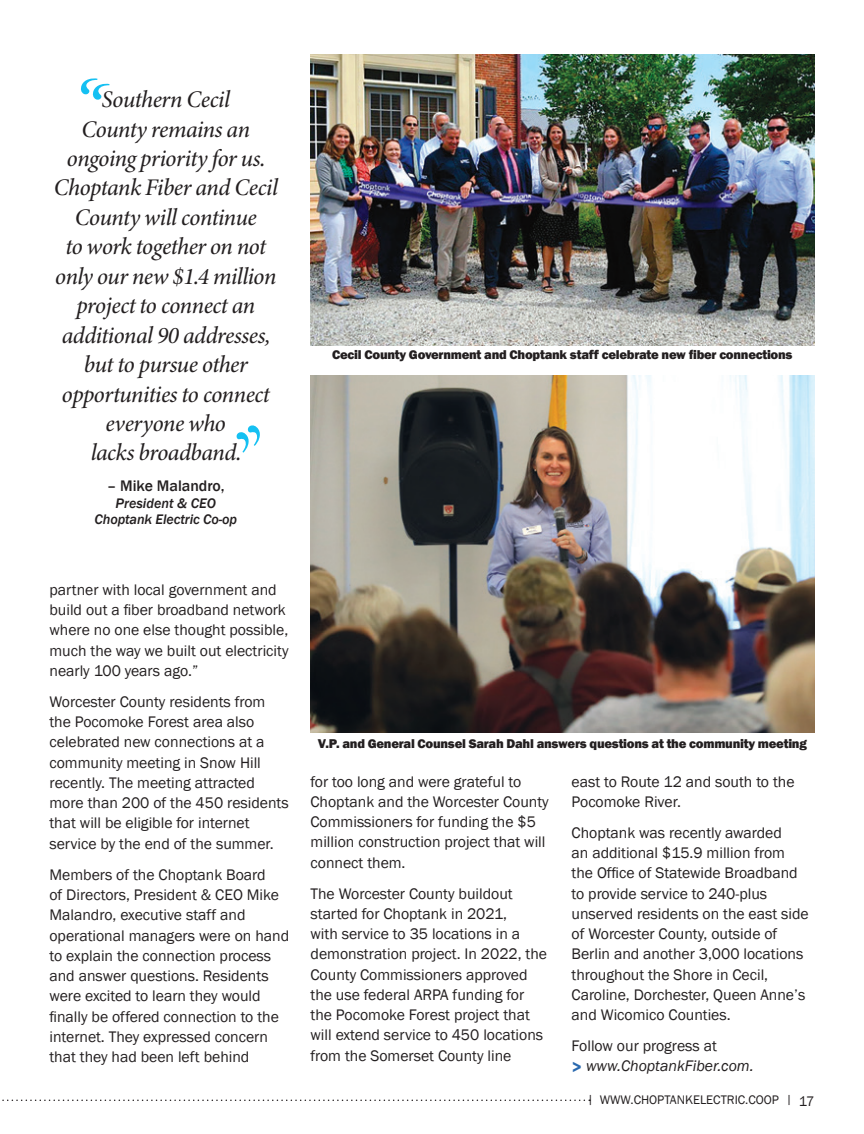
<style>
.page{position:relative;width:864px;height:1134px;background:#fff}
.page>*{position:absolute;margin:0;border:0;box-sizing:border-box;transform-origin:0 0}
.t1{font:italic 23.85px/29.4px "Minion Variable Concept";letter-spacing:-.02em;color:#231f20;text-align:center}
.Copy{font:15.75px/20.2px "Franklin Gothic";color:#231f20}
.Copy-2{font:italic 15.75px "Franklin Gothic";color:#231f20}
.Copy-3{font:500 15.75px "Franklin Gothic";color:#231f20}
.Copy-4{font:italic 500 14.25px "Franklin Gothic";letter-spacing:-.01em;color:#231f20}
.Copy-5{font:800 13.2px "Franklin Gothic";letter-spacing:-.02em;color:#231f20}
.t2{font:12.75px "Franklin Gothic";color:#231f20}
.s1{font-weight:800;font-style:normal;font-size:18px;color:#2a69af}
.s2{font-size:12px}
.s3{font-size:14.25px}
</style>
<div class="page">
<svg style="left:2px;top:1100px;width:588px;height:1px"></svg>
<img style="left:311px;top:376px;width:504px;height:356px">
<img style="left:311px;top:54px;width:504px;height:291px">
<p class="t1" style="left:102px;top:85px;width:130px">Southern Cecil</p>
<p class="t1" style="left:54px;top:114px;width:226px">County remains an ongoing priority for us.<br>Choptank Fiber and Cecil<br>County will continue<br>to work together on not only our new $1.4 million project to connect an additional 90 addresses, but to pursue other opportunities to connect everyone who</p>
<p class="t1" style="left:91px;top:438px;width:152px">lacks broadband.</p>
<p class="Copy-3" style="left:107px;top:476px;width:119px">– Mike Malandro,</p>
<p class="Copy-4" style="left:116px;top:494px;width:102px">President &amp; CEO</p>
<p class="Copy-4" style="left:95px;top:511px;width:144px">Choptank Electric Co-op</p>
<p class="Copy-5" style="left:332px;top:346px;width:462px">Cecil County Government and Choptank staff celebrate new fiber connections</p>
<p class="Copy" style="left:49px;top:580px;width:241px">partner with local government and build out a fiber broadband network where no one else thought possible, much the way we built out electricity nearly 100 years ago.”</p>
<p class="Copy" style="left:49px;top:692px;width:241px">Worcester County residents from the Pocomoke Forest area also celebrated new connections at a community meeting in Snow Hill recently. The meeting attracted more than 200 of the 450 residents that will be eligible for internet service by the end of the summer.</p>
<p class="Copy" style="left:49px;top:865px;width:241px">Members of the Choptank Board<br>of Directors, President &amp; CEO Mike<br>Malandro, executive staff and operational managers were on hand to explain the connection process and answer questions. Residents were excited to learn they would finally be offered connection to the internet. They expressed concern that they had been left behind</p>
<p class="Copy-5" style="left:318px;top:735px;width:490px">V.P. and General Counsel Sarah Dahl answers questions at the community meeting</p>
<p class="Copy" style="left:311px;top:771px;width:240px">for too long and were grateful to<br>Choptank and the Worcester County<br>Commissioners for funding the $5 million construction project that will connect them.</p>
<p class="Copy" style="left:311px;top:884px;width:238px">The Worcester County buildout started for Choptank in 2021,<br>with service to 35 locations in a demonstration project. In 2022, the<br>County Commissioners approved the use federal ARPA funding for the Pocomoke Forest project that will extend service to 450 locations from the Somerset County line</p>
<p class="Copy" style="left:572px;top:771px;width:224px">east to Route 12 and south to the<br>Pocomoke River.</p>
<p class="Copy" style="left:572px;top:823px;width:239px">Choptank was recently awarded<br>an additional $15.9 million from the Office of Statewide Broadband to provide service to 240-plus unserved residents on the east side of Worcester County, outside of<br>Berlin and another 3,000 locations throughout the Shore in Cecil,<br>Caroline, Dorchester, Queen Anne’s and Wicomico Counties.</p>
<p class="Copy" style="left:572px;top:1036px;width:147px">Follow our progress at</p>
<p class="Copy-2" style="left:572px;top:1056px;width:184px"><span class="s1">&gt;</span> www.ChoptankFiber.com.</p>
<p class="t2" style="left:587px;top:1092px;width:229px"><span class="s2">|</span> WWW.CHOPTANKELECTRIC.COOP <span class="s2">|</span> <span class="s3">17</span></p>
</div>
